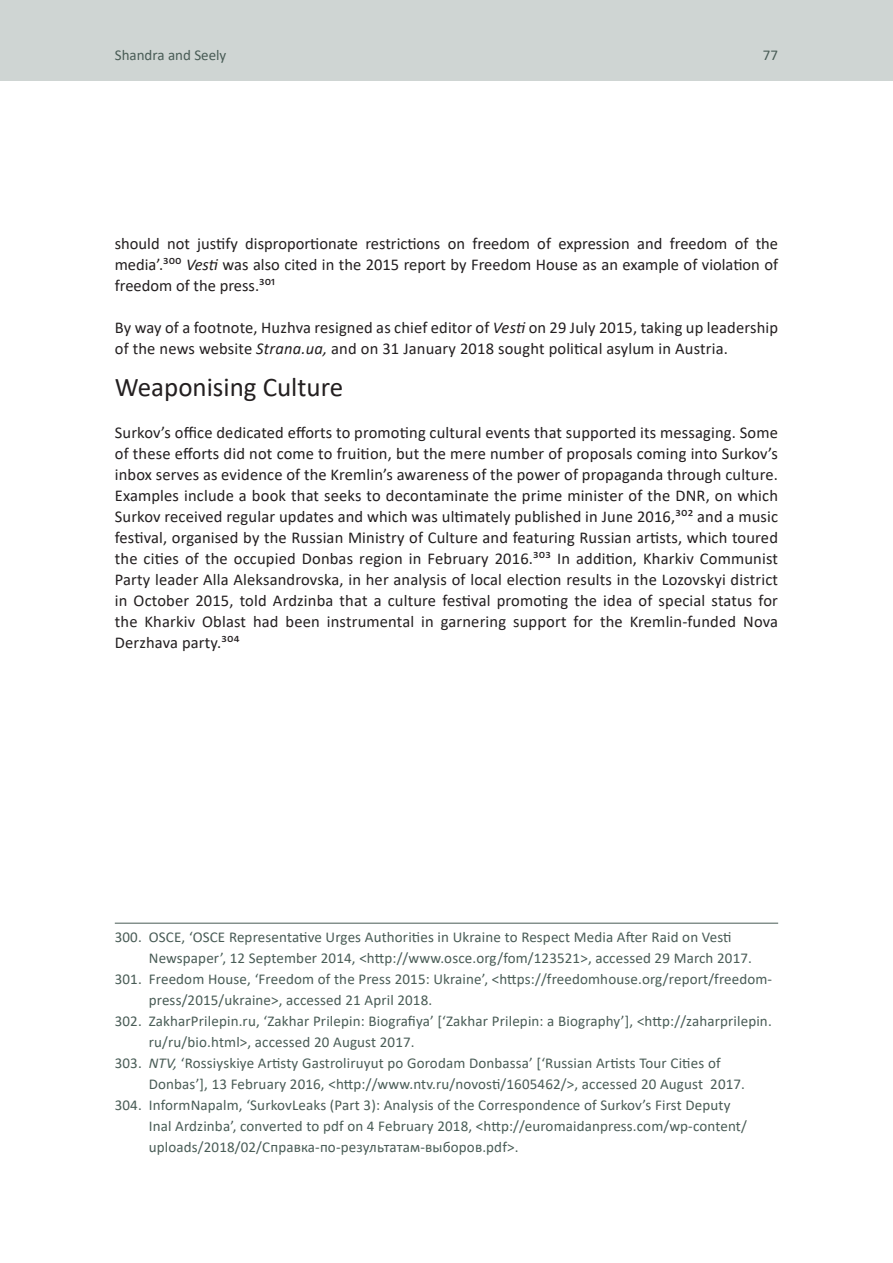
<style>
.page{position:relative;width:893px;height:1263px;background:#fff}
.page>*{position:absolute;margin:0;border:0;box-sizing:border-box;transform-origin:0 0}
.t1{font:27px "Calibri";color:#231f20}
.t2{font:16.5px/21px "Calibri";letter-spacing:.01em;color:#231f20;text-align:justify}
.t3{font:15px "Calibri";letter-spacing:.01em;color:#495c56}
.s1{font-style:italic}
</style>
<div class="page">
<div style="left:0;top:0;width:893px;height:81px;background:#cfd5d3"></div>
<hr style="left:115px;top:923px;width:663px;height:1px;background:#495c56">
<p class="t3" style="left:115px;top:44px;width:113px">Shandra and Seely</p>
<p class="t3" style="left:763px;top:44px;width:17px">77</p>
<p class="t2" style="left:115px;top:232px;width:665px">should not justify disproportionate restrictions on freedom of expression and freedom of the media’.300 <span class="s1">Vesti</span> was also cited in the 2015 report by Freedom House as an example of violation of freedom of the press.301</p>
<p class="t2" style="left:115px;top:316px;width:665px">By way of a footnote, Huzhva resigned as chief editor of <span class="s1">Vesti</span> on 29 July 2015, taking up leadership of the news website <span class="s1">Strana.ua,</span> and on 31 January 2018 sought political asylum in Austria.</p>
<h1 class="t1" style="left:115px;top:368px;width:230px">Weaponising Culture</h1>
<p class="t2" style="left:115px;top:421px;width:665px">Surkov’s office dedicated efforts to promoting cultural events that supported its messaging. Some of these efforts did not come to fruition, but the mere number of proposals coming into Surkov’s inbox serves as evidence of the Kremlin’s awareness of the power of propaganda through culture.<br>Examples include a book that seeks to decontaminate the prime minister of the DNR, on which Surkov received regular updates and which was ultimately published in June 2016,302 and a music festival, organised by the Russian Ministry of Culture and featuring Russian artists, which toured the cities of the occupied Donbas region in February 2016.303 In addition, Kharkiv Communist Party leader Alla Aleksandrovska, in her analysis of local election results in the Lozovskyi district in October 2015, told Ardzinba that a culture festival promoting the idea of special status for the Kharkiv Oblast had been instrumental in garnering support for the Kremlin-funded Nova Derzhava party.304</p>
<p class="t3" style="left:115px;top:926px;width:618px">300. OSCE, ‘OSCE Representative Urges Authorities in Ukraine to Respect Media After Raid on Vesti</p>
<p class="t3" style="left:149px;top:947px;width:605px">Newspaper’, 12 September 2014, &lt;http://www.osce.org/fom/123521&gt;, accessed 29 March 2017.</p>
<p class="t3" style="left:115px;top:968px;width:659px">301. Freedom House, ‘Freedom of the Press 2015: Ukraine’, &lt;https://freedomhouse.org/report/freedom-</p>
<p class="t3" style="left:149px;top:989px;width:285px">press/2015/ukraine&gt;, accessed 21 April 2018.</p>
<p class="t3" style="left:115px;top:1010px;width:658px">302. ZakharPrilepin.ru, ‘Zakhar Prilepin: Biografiya’ [‘Zakhar Prilepin: a Biography’], &lt;http://zaharprilepin.</p>
<p class="t3" style="left:149px;top:1031px;width:267px">ru/ru/bio.html&gt;, accessed 20 August 2017.</p>
<p class="t3" style="left:115px;top:1052px;width:607px">303. <span class="s1">NTV,</span> ‘Rossiyskiye Artisty Gastroliruyut po Gorodam Donbassa’ [‘Russian Artists Tour Cities of</p>
<p class="t3" style="left:149px;top:1073px;width:598px">Donbas’], 13 February 2016, &lt;http://www.ntv.ru/novosti/1605462/&gt;, accessed 20 August 2017.</p>
<p class="t3" style="left:115px;top:1094px;width:617px">304. InformNapalm, ‘SurkovLeaks (Part 3): Analysis of the Correspondence of Surkov’s First Deputy</p>
<p class="t3" style="left:149px;top:1115px;width:599px">Inal Ardzinba’, converted to pdf on 4 February 2018, &lt;http://euromaidanpress.com/wp-content/</p>
<p class="t3" style="left:149px;top:1136px;width:371px">uploads/2018/02/Справка-по-результатам-выборов.pdf&gt;.</p>
</div>
